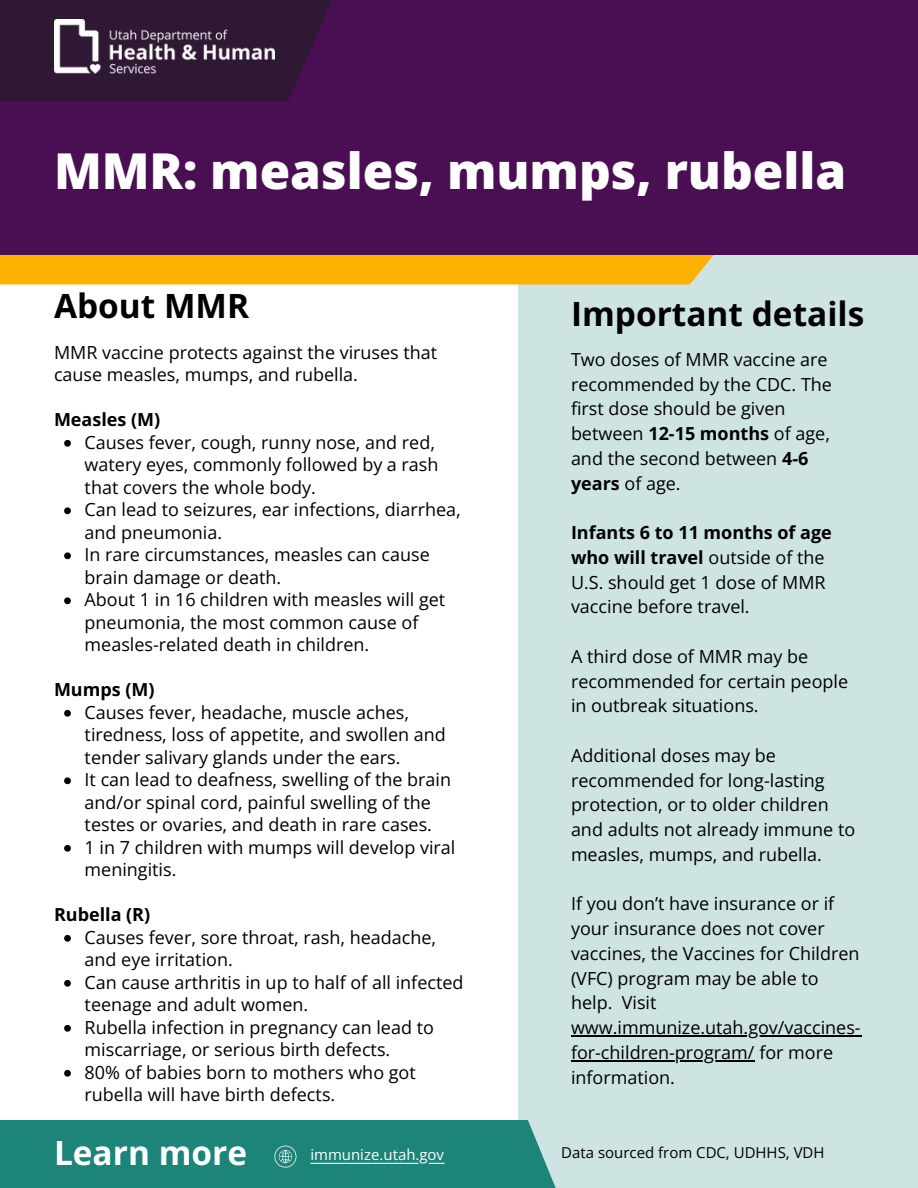
<style>
.page{position:relative;width:918px;height:1188px;background:#fff}
.page>*{position:absolute;margin:0;border:0;box-sizing:border-box;transform-origin:0 0}
.t1{font:800 49.5px "Open Sans";color:#fff}
.t2{font:700 33.45px "Open Sans";color:#000}
.t3{font:700 33.45px "Open Sans";color:#fff}
.t4{font:18px/24.8px "Open Sans";color:#000}
.t5{font:700 18px "Open Sans";color:#000}
.t6{font:15px "Open Sans";color:#000}
.t7{font:15px "Open Sans";color:#fff}
.s1{font-weight:700}
</style>
<div class="page">
<div style="left:519px;top:16px;width:399px;height:1172px;background:#cee4e2"></div>
<svg style="left:0;top:254px;width:907px;height:30px;fill:#ffb100"></svg>
<div style="left:0;top:0;width:918px;height:254px;background:#490f52"></div>
<svg style="left:0;top:0;width:332px;height:101px;background:#311736"></svg>
<img style="left:54px;top:19px;width:221px;height:54px">
<div style="left:0;top:1120px;width:556px;height:68px;background:#1c8478"></div>
<svg style="left:64px;top:440px;width:7px;height:7px"></svg>
<svg style="left:64px;top:507px;width:7px;height:7px"></svg>
<svg style="left:64px;top:552px;width:7px;height:7px"></svg>
<svg style="left:64px;top:597px;width:7px;height:7px"></svg>
<svg style="left:64px;top:710px;width:7px;height:7px"></svg>
<svg style="left:64px;top:777px;width:7px;height:7px"></svg>
<svg style="left:64px;top:845px;width:7px;height:7px"></svg>
<svg style="left:64px;top:935px;width:7px;height:7px"></svg>
<svg style="left:64px;top:980px;width:7px;height:7px"></svg>
<svg style="left:64px;top:1025px;width:7px;height:7px"></svg>
<svg style="left:64px;top:1070px;width:7px;height:7px"></svg>
<hr style="left:571px;top:1035px;width:290px;height:1px;background:#000">
<hr style="left:571px;top:1060px;width:184px;height:1px;background:#000">
<h1 class="t1" style="left:54px;top:136px;width:794px">MMR: measles, mumps, rubella</h1>
<h4 class="t2" style="left:54px;top:282px;width:197px">About MMR</h4>
<h3 class="t2" style="left:571px;top:290px;width:295px">Important details</h3>
<p class="t4" style="left:54px;top:341px;width:385px;line-height:22.5px">MMR vaccine protects against the viruses that cause measles, mumps, and rubella.</p>
<p class="t5" style="left:54px;top:407px;width:108px">Measles (M)</p>
<p class="t4" style="left:85px;top:431px;width:355px;line-height:22.5px">Causes fever, cough, runny nose, and red, watery eyes, commonly followed by a rash that covers the whole body.</p>
<p class="t4" style="left:85px;top:498px;width:378px;line-height:22.5px">Can lead to seizures, ear infections, diarrhea, and pneumonia.</p>
<h3 class="t4" style="left:85px;top:543px;width:347px;line-height:22.5px">In rare circumstances, measles can cause brain damage or death.</h3>
<p class="t4" style="left:85px;top:588px;width:362px;line-height:22.5px">About 1 in 16 children with measles will get pneumonia, the most common cause of measles-related death in children.</p>
<p class="t5" style="left:54px;top:677px;width:102px">Mumps (M)</p>
<p class="t4" style="left:85px;top:701px;width:363px;line-height:22.5px">Causes fever, headache, muscle aches, tiredness, loss of appetite, and swollen and tender salivary glands under the ears.</p>
<h3 class="t4" style="left:85px;top:768px;width:368px;line-height:22.5px">It can lead to deafness, swelling of the brain and/or spinal cord, painful swelling of the testes or ovaries, and death in rare cases.</h3>
<p class="t4" style="left:85px;top:836px;width:372px;line-height:22.5px">1 in 7 children with mumps will develop viral meningitis.</p>
<p class="t5" style="left:54px;top:902px;width:98px">Rubella (R)</p>
<p class="t4" style="left:85px;top:926px;width:353px;line-height:22.5px">Causes fever, sore throat, rash, headache, and eye irritation.</p>
<p class="t4" style="left:85px;top:971px;width:380px;line-height:22.5px">Can cause arthritis in up to half of all infected teenage and adult women.</p>
<h4 class="t4" style="left:85px;top:1016px;width:351px;line-height:22.5px">Rubella infection in pregnancy can lead to miscarriage, or serious birth defects.</h4>
<h4 class="t4" style="left:85px;top:1061px;width:333px;line-height:22.5px">80% of babies born to mothers who got rubella will have birth defects.</h4>
<h4 class="t4" style="left:571px;top:347px;width:263px">Two doses of MMR vaccine are recommended by the CDC. The first dose should be given between <span class="s1">12-15 months</span> of age, and the second between <span class="s1">4-6 years</span> of age.</h4>
<h4 class="t4" style="left:571px;top:520px;width:262px"><span class="s1">Infants 6 to 11 months of age who will travel</span> outside of the<br>U.S. should get 1 dose of MMR vaccine before travel.</h4>
<h4 class="t4" style="left:571px;top:644px;width:279px">A third dose of MMR may be recommended for certain people in outbreak situations.</h4>
<h2 class="t4" style="left:571px;top:743px;width:286px">Additional doses may be recommended for long-lasting protection, or to older children and adults not already immune to measles, mumps, and rubella.</h2>
<p class="t4" style="left:571px;top:891px;width:290px">If you don’t have insurance or if your insurance does not cover vaccines, the Vaccines for Children (VFC) program may be able to help. Visit</p>
<p class="t4" style="left:571px;top:1015px;width:291px">www.immunize.utah.gov/vaccines&shy;for-children-program/ for more information.</p>
<h2 class="t3" style="left:54px;top:1130px;width:195px">Learn more</h2>
<h1 class="t7" style="left:310px;top:1144px;width:135px">immunize.utah.gov</h1>
<h2 class="t6" style="left:561px;top:1142px;width:265px">Data sourced from CDC, UDHHS, VDH</h2>
</div>
